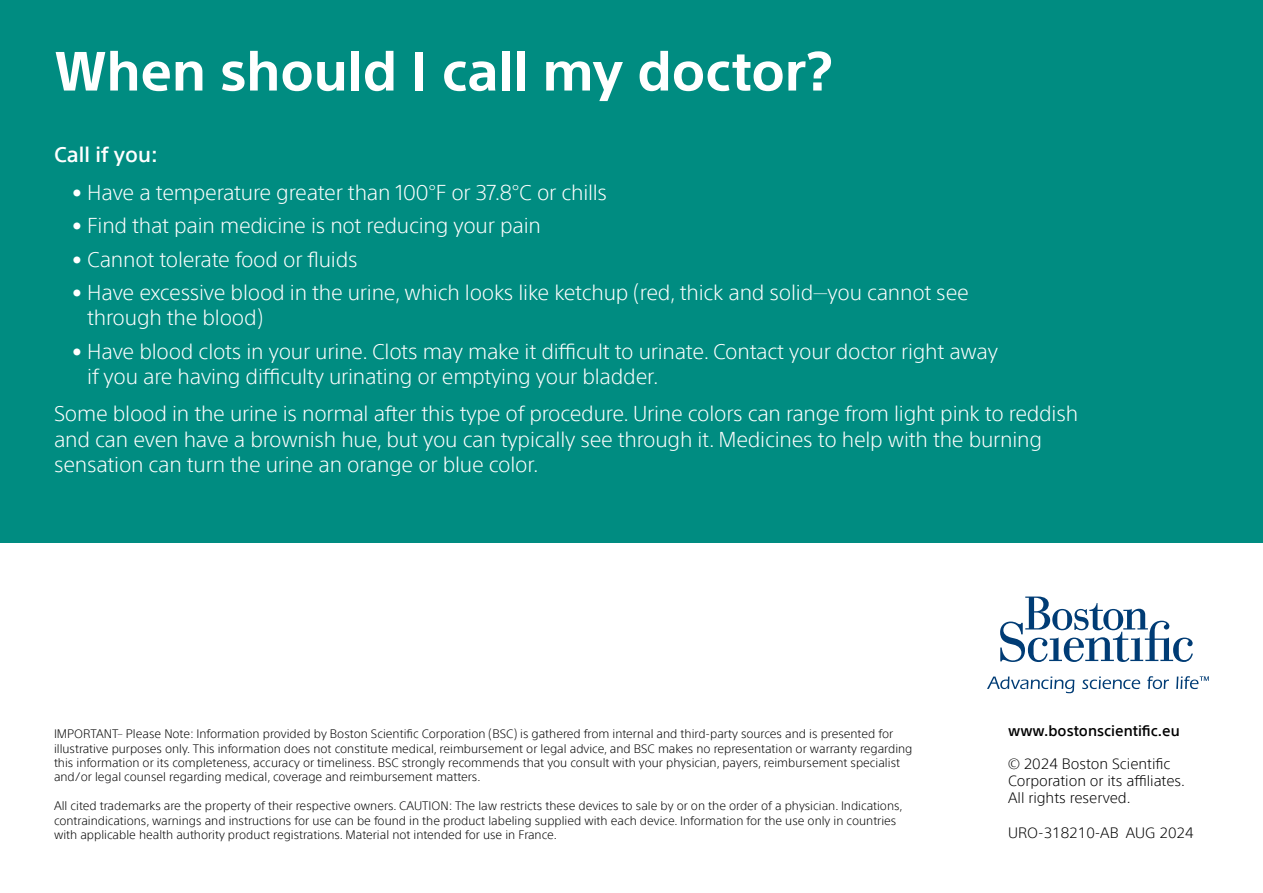
<style>
.page{position:relative;width:1263px;height:893px;background:#fff}
.page>*{position:absolute;margin:0;border:0;box-sizing:border-box;transform-origin:0 0}
.t1{font:700 54px "SST";letter-spacing:-.005em;color:#fff}
.t2{font:300 21px/25.2px "SST";letter-spacing:-.01em;color:#fff}
.t3{font:500 21px "SST";color:#fff}
.t4{font:300 14.7px/16.8px "SST";color:#000}
.t5{font:500 14.7px "SST";color:#000}
.t6{font:300 12px/14.4px "SST";color:#000}
</style>
<div class="page">
<div style="left:0;top:0;width:1263px;height:542px;background:#008c81"></div>
<svg style="left:1000px;top:597px;width:193px;height:65px"></svg>
<svg style="left:987px;top:677px;width:87px;height:16px"></svg>
<svg style="left:1082px;top:677px;width:58px;height:12px"></svg>
<svg style="left:1147px;top:676px;width:22px;height:13px"></svg>
<svg style="left:1176px;top:676px;width:33px;height:13px"></svg>
<h1 class="t1" style="left:54px;top:39px;width:779px">When should I call my doctor?</h1>
<h2 class="t3" style="left:54px;top:143px;width:106px">Call if you:</h2>
<h2 class="t2" style="left:72px;top:180px;width:537px">• Have a temperature greater than 100°F or 37.8°C or chills</h2>
<h2 class="t2" style="left:72px;top:213px;width:470px">• Find that pain medicine is not reducing your pain</h2>
<h2 class="t2" style="left:72px;top:246px;width:287px">• Cannot tolerate food or fluids</h2>
<h2 class="t2" style="left:87px;top:280px;width:883px;text-indent:-15px">• Have excessive blood in the urine, which looks like ketchup (red, thick and solid—you cannot see through the blood)</h2>
<h2 class="t2" style="left:87px;top:338px;width:912px;text-indent:-15px">• Have blood clots in your urine. Clots may make it difficult to urinate. Contact your doctor right away if you are having difficulty urinating or emptying your bladder.</h2>
<p class="t2" style="left:54px;top:401px;width:1026px">Some blood in the urine is normal after this type of procedure. Urine colors can range from light pink to reddish and can even have a brownish hue, but you can typically see through it. Medicines to help with the burning sensation can turn the urine an orange or blue color.</p>
<p class="t6" style="left:54px;top:727px;width:860px">IMPORTANT– Please Note: Information provided by Boston Scientific Corporation (BSC) is gathered from internal and third-party sources and is presented for illustrative purposes only. This information does not constitute medical, reimbursement or legal advice, and BSC makes no representation or warranty regarding this information or its completeness, accuracy or timeliness. BSC strongly recommends that you consult with your physician, payers, reimbursement specialist and/or legal counsel regarding medical, coverage and reimbursement matters.</p>
<p class="t6" style="left:54px;top:799px;width:850px">All cited trademarks are the property of their respective owners. CAUTION: The law restricts these devices to sale by or on the order of a physician. Indications, contraindications, warnings and instructions for use can be found in the product labeling supplied with each device. Information for the use only in countries with applicable health authority product registrations. Material not intended for use in France.</p>
<p class="t5" style="left:1008px;top:721px;width:173px">www.bostonscientific.eu</p>
<p class="t4" style="left:1008px;top:755px;width:178px">© 2024 Boston Scientific<br>Corporation or its affiliates.<br>All rights reserved.</p>
<p class="t4" style="left:1008px;top:824px;width:187px">URO-318210-AB AUG 2024</p>
</div>
